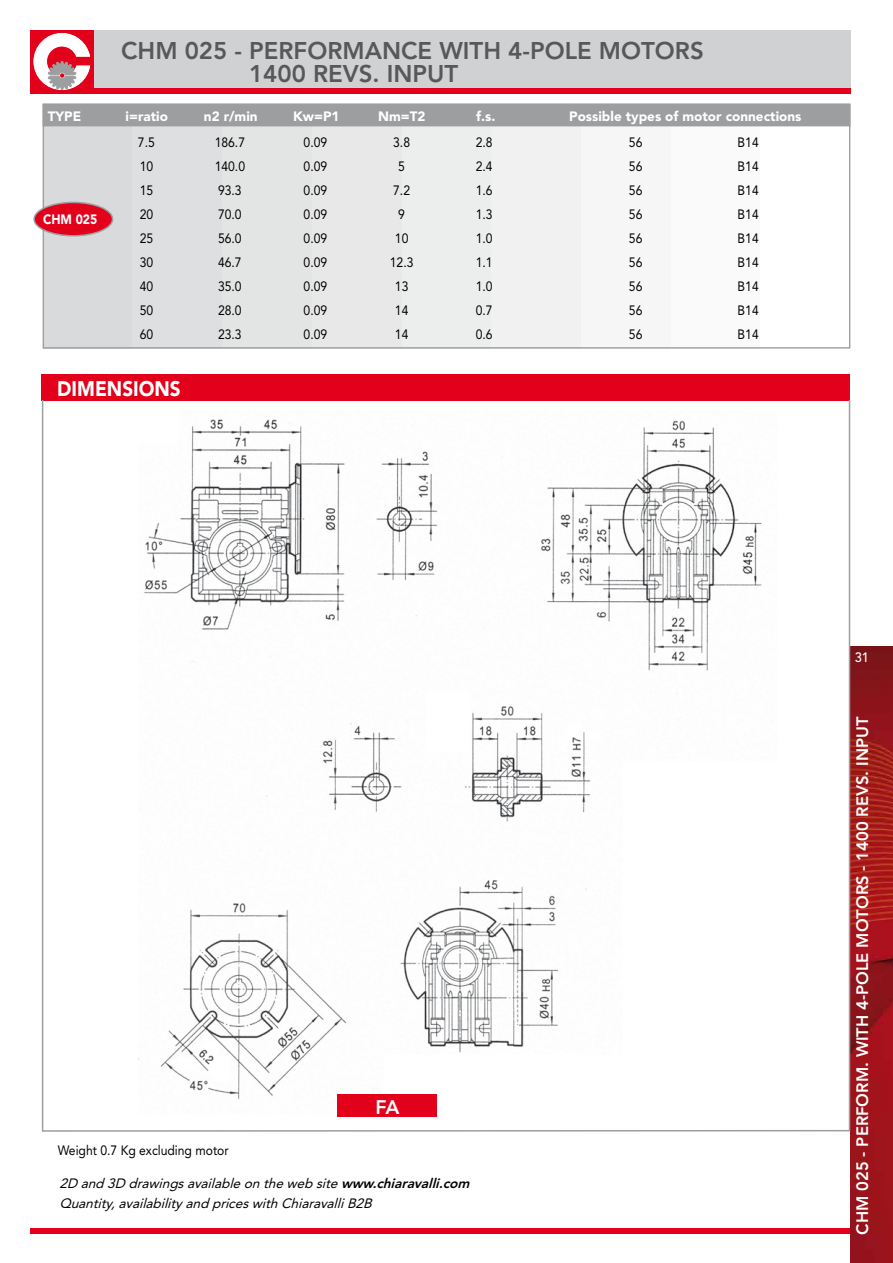
<style>
.page{position:relative;width:893px;height:1263px;background:#fff}
.page>*{position:absolute;margin:0;border:0;box-sizing:border-box;transform-origin:0 0}
.t1{font:800 24px/22.5px "Avenir LT Std";color:#58585a}
.t2{font:900 21px "Avenir LT Std";color:#fff;scale:.9 1}
.t3{font:800 19.5px "Avenir LT Std";color:#fff}
.t4{font:800 16.5px "Avenir LT Std";color:#fff}
.t5{font:13.5px "Avenir LT Std";color:#000;scale:.9 1}
.t6{font:italic 13.5px/19.5px "Avenir LT Std";color:#000}
.t7{font:900 13.5px "Avenir LT Std";color:#fff}
.t8{font:900 13.5px "Avenir LT Std";color:#fff;scale:.9 1}
.t9{font:500 13.5px "Avenir LT Std";color:#fff;scale:.95 1}
.s1{font-weight:800}
</style>
<div class="page">
<div style="left:30px;top:1228px;width:828px;height:5px;background:#e2001a"></div>
<img style="left:850px;top:646px;width:43px;height:617px">
<div style="left:30px;top:30px;width:820px;height:64px;background:#d0d1d2"></div>
<div style="left:30px;top:30px;width:64px;height:64px;background:#e2001a"></div>
<svg style="left:33px;top:33px;width:58px;height:57px"></svg>
<div style="left:93px;top:88px;width:757px;height:6px;background:#e2001a"></div>
<div style="left:43px;top:104px;width:90px;height:244px;background:#d9dadb"></div>
<div style="left:133px;top:104px;width:89px;height:244px;background:#dedfe0"></div>
<div style="left:222px;top:104px;width:90px;height:244px;background:#e3e4e4"></div>
<div style="left:312px;top:104px;width:90px;height:244px;background:#e8e8e9"></div>
<div style="left:402px;top:104px;width:89px;height:244px;background:#eceded"></div>
<div style="left:491px;top:104px;width:90px;height:244px;background:#f1f1f2"></div>
<div style="left:581px;top:104px;width:90px;height:244px;background:#f6f6f6"></div>
<div style="left:671px;top:104px;width:89px;height:244px;background:#fafafb"></div>
<div style="left:34px;top:202px;width:79px;height:34px;background:#e2001a;border-radius:50%"></div>
<div style="left:33px;top:202px;width:80px;height:34px;border:2px solid #9c9e9f;border-radius:50%"></div>
<div style="left:43px;top:104px;width:807px;height:22px;background:#9c9e9f"></div>
<img style="left:144px;top:419px;width:618px;height:681px">
<div style="left:42px;top:374px;width:808px;height:27px;background:#e2001a"></div>
<div style="left:337px;top:1095px;width:100px;height:22px;background:#e2001a"></div>
<h1 class="t1" style="left:249px;top:39px;width:456px;text-indent:-128px">CHM 025 - PERFORMANCE WITH 4-POLE MOTORS<br>1400 REVS. INPUT</h1>
<p class="t7" style="left:48px;top:108px;width:35px">TYPE</p>
<p class="t7" style="left:126px;top:108px;width:44px">i=ratio</p>
<p class="t7" style="left:204px;top:108px;width:55px">n2 r/min</p>
<p class="t7" style="left:293px;top:108px;width:48px">Kw=P1</p>
<p class="t7" style="left:378px;top:108px;width:49px">Nm=T2</p>
<p class="t7" style="left:476px;top:108px;width:21px">f.s.</p>
<p class="t7" style="left:569px;top:108px;width:234px">Possible types of motor connections</p>
<p class="t8" style="left:43px;top:211px;width:62px">CHM 025</p>
<p class="t5" style="left:138px;top:135px;width:20px">7.5</p>
<p class="t5" style="left:215px;top:135px;width:35px">186.7</p>
<p class="t5" style="left:304px;top:135px;width:28px">0.09</p>
<p class="t5" style="left:393px;top:135px;width:20px">3.8</p>
<p class="t5" style="left:476px;top:135px;width:20px">2.8</p>
<p class="t5" style="left:629px;top:135px;width:17px">56</p>
<p class="t5" style="left:738px;top:135px;width:25px">B14</p>
<p class="t5" style="left:140px;top:159px;width:17px">10</p>
<p class="t5" style="left:215px;top:159px;width:35px">140.0</p>
<p class="t5" style="left:304px;top:159px;width:28px">0.09</p>
<p class="t5" style="left:398px;top:159px;width:9px">5</p>
<p class="t5" style="left:476px;top:159px;width:20px">2.4</p>
<p class="t5" style="left:629px;top:159px;width:17px">56</p>
<p class="t5" style="left:738px;top:159px;width:25px">B14</p>
<p class="t5" style="left:140px;top:183px;width:17px">15</p>
<p class="t5" style="left:218px;top:183px;width:28px">93.3</p>
<p class="t5" style="left:304px;top:183px;width:28px">0.09</p>
<p class="t5" style="left:393px;top:183px;width:20px">7.2</p>
<p class="t5" style="left:476px;top:183px;width:20px">1.6</p>
<p class="t5" style="left:629px;top:183px;width:17px">56</p>
<p class="t5" style="left:738px;top:183px;width:25px">B14</p>
<p class="t5" style="left:140px;top:207px;width:17px">20</p>
<p class="t5" style="left:218px;top:207px;width:28px">70.0</p>
<p class="t5" style="left:304px;top:207px;width:28px">0.09</p>
<p class="t5" style="left:398px;top:207px;width:9px">9</p>
<p class="t5" style="left:476px;top:207px;width:20px">1.3</p>
<p class="t5" style="left:629px;top:207px;width:17px">56</p>
<p class="t5" style="left:738px;top:207px;width:25px">B14</p>
<p class="t5" style="left:140px;top:231px;width:17px">25</p>
<p class="t5" style="left:218px;top:231px;width:28px">56.0</p>
<p class="t5" style="left:304px;top:231px;width:28px">0.09</p>
<p class="t5" style="left:395px;top:231px;width:17px">10</p>
<p class="t5" style="left:476px;top:231px;width:20px">1.0</p>
<p class="t5" style="left:629px;top:231px;width:17px">56</p>
<p class="t5" style="left:738px;top:231px;width:25px">B14</p>
<p class="t5" style="left:140px;top:255px;width:17px">30</p>
<p class="t5" style="left:218px;top:255px;width:28px">46.7</p>
<p class="t5" style="left:304px;top:255px;width:28px">0.09</p>
<p class="t5" style="left:390px;top:255px;width:28px">12.3</p>
<p class="t5" style="left:476px;top:255px;width:20px">1.1</p>
<p class="t5" style="left:629px;top:255px;width:17px">56</p>
<p class="t5" style="left:738px;top:255px;width:25px">B14</p>
<p class="t5" style="left:140px;top:279px;width:17px">40</p>
<p class="t5" style="left:218px;top:279px;width:28px">35.0</p>
<p class="t5" style="left:304px;top:279px;width:28px">0.09</p>
<p class="t5" style="left:395px;top:279px;width:17px">13</p>
<p class="t5" style="left:476px;top:279px;width:20px">1.0</p>
<p class="t5" style="left:629px;top:279px;width:17px">56</p>
<p class="t5" style="left:738px;top:279px;width:25px">B14</p>
<p class="t5" style="left:140px;top:303px;width:17px">50</p>
<p class="t5" style="left:218px;top:303px;width:28px">28.0</p>
<p class="t5" style="left:304px;top:303px;width:28px">0.09</p>
<p class="t5" style="left:395px;top:303px;width:17px">14</p>
<p class="t5" style="left:476px;top:303px;width:20px">0.7</p>
<p class="t5" style="left:629px;top:303px;width:17px">56</p>
<p class="t5" style="left:738px;top:303px;width:25px">B14</p>
<p class="t5" style="left:140px;top:327px;width:17px">60</p>
<p class="t5" style="left:218px;top:327px;width:28px">23.3</p>
<p class="t5" style="left:304px;top:327px;width:28px">0.09</p>
<p class="t5" style="left:395px;top:327px;width:17px">14</p>
<p class="t5" style="left:476px;top:327px;width:20px">0.6</p>
<p class="t5" style="left:629px;top:327px;width:17px">56</p>
<p class="t5" style="left:738px;top:327px;width:25px">B14</p>
<h2 class="t2" style="left:57px;top:376px;width:139px">DIMENSIONS</h2>
<p class="t5" style="left:58px;top:1142px;width:191px">Weight 0.7 Kg excluding motor</p>
<h3 class="t3" style="left:375px;top:1095px;width:26px">FA</h3>
<p class="t6" style="left:60px;top:1174px;width:415px">2D and 3D drawingsavailableontheweb site<span class="s1">www.chiaravalli.com<br></span>Quantity,availabilityand priceswithChiaravalliB2B</p>
<p class="t9" style="left:855px;top:650px;width:17px">31</p>
<p class="t4" style="left:853px;top:1234px;width:519px;rotate:-90deg">CHM 025 - PERFORM. WITH 4-POLE MOTORS - 1400 REVS. INPUT</p>
</div>
